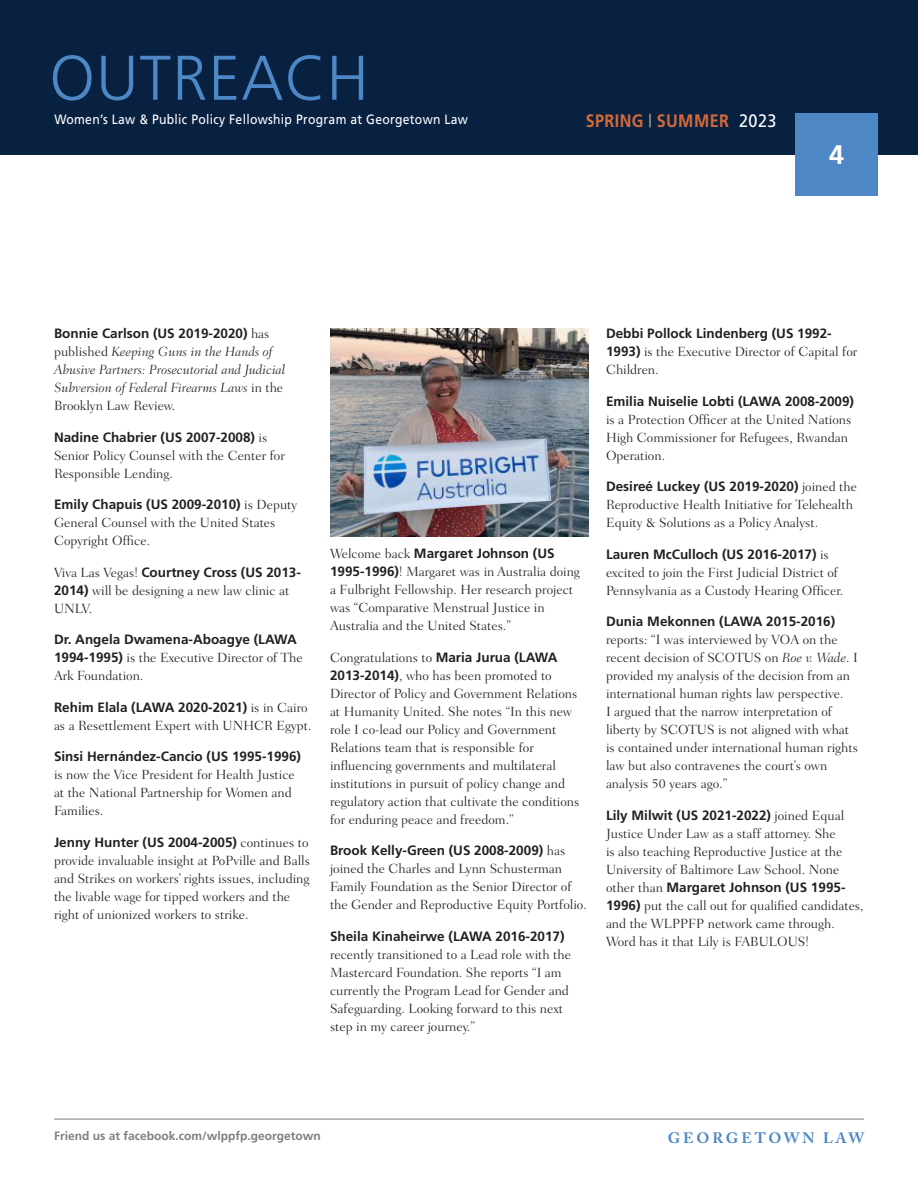
<style>
.page{position:relative;width:918px;height:1188px;background:#fff}
.page>*{position:absolute;margin:0;border:0;box-sizing:border-box;transform-origin:0 0}
.t1{font:300 63px "Frutiger LT Std";letter-spacing:.02em;color:#4d87c6}
.t2{font:700 27px "Frutiger LT Std";color:#fff}
.t3{font:700 18px "Frutiger LT Std";letter-spacing:.025em;color:#d56a37;scale:.9 1}
.t4{font:700 15px "Adobe Caslon Pro";letter-spacing:.19em;color:#4d87c6}
.body_text{font:300 13.5px/18px "Fairfield LT Std";color:#231f20}
.body_text-2{font:italic 300 13.5px/18px "Fairfield LT Std";color:#231f20}
.t5{font:13.5px "Frutiger LT Std";letter-spacing:.025em;color:#fff;scale:.9 1}
.t6{font:700 12px "Frutiger LT Std";color:#7e8083}
.s1{font-weight:400;color:#fff}
.s2{font-family:"Frutiger LT Std";font-weight:700;font-style:normal}
.s3{font-style:normal}
.s4{font-family:"Frutiger LT Std";font-weight:700}
.s5{font-style:italic}
</style>
<div class="page">
<div style="left:0;top:0;width:918px;height:155px;background:#082141"></div>
<div style="left:796px;top:113px;width:82px;height:82px;background:#4d87c6"></div>
<hr style="left:54px;top:1119px;width:810px;height:1px;background:#7e8083">
<img style="left:330px;top:329px;width:258px;height:207px">
<h1 class="t1" style="left:50px;top:42px;width:321px">OUTREACH</h1>
<p class="t5" style="left:54px;top:111px;width:461px">Women’s Law &amp; Public Policy Fellowship Program at Georgetown Law</p>
<h3 class="t3" style="left:586px;top:110px;width:213px">SPRING <sup>|</sup> SUMMER <span class="s1">2023</span></h3>
<h2 class="t2" style="left:829px;top:138px;width:17px">4</h2>
<p class="body_text-2" style="left:54px;top:325px;width:233px"><span class="s2">Bonnie Carlson (US 2019-2020)</span> <span class="s3">has published</span> Keeping Guns in the Hands of Abusive Partners: Prosecutorial and Judicial Subversion of Federal Firearms Laws <span class="s3">in the Brooklyn Law Review.</span></p>
<p class="body_text" style="left:54px;top:428px;width:232px"><span class="s4">Nadine Chabrier (US 2007-2008)</span> is<br>Senior Policy Counsel with the Center for<br>Responsible Lending.</p>
<p class="body_text" style="left:54px;top:496px;width:245px"><span class="s4">Emily Chapuis (US 2009-2010)</span> is Deputy<br>General Counsel with the United States<br>Copyright Office.</p>
<p class="body_text" style="left:54px;top:563px;width:248px">Viva Las Vegas! <span class="s4">Courtney Cross (US 2013-<br>2014)</span> will be designing a new law clinic at<br>UNLV.</p>
<p class="body_text" style="left:54px;top:631px;width:250px"><span class="s4">Dr. Angela Dwamena-Aboagye (LAWA<br>1994-1995)</span> is the Executive Director of The<br>Ark Foundation.</p>
<p class="body_text" style="left:54px;top:698px;width:259px"><span class="s4">Rehim Elala (LAWA 2020-2021)</span> is in Cairo as a Resettlement Expert with UNHCR Egypt.</p>
<p class="body_text" style="left:54px;top:748px;width:249px"><span class="s4">Sinsi Hernández-Cancio (US 1995-1996) </span>is now the Vice President for Health Justice at the National Partnership for Women and Families.</p>
<p class="body_text" style="left:54px;top:833px;width:257px"><span class="s4">Jenny Hunter (US 2004-2005)</span> continues to provide invaluable insight at PoPville and Balls and Strikes on workers’ rights issues, including the livable wage for tipped workers and the right of unionized workers to strike.</p>
<p class="body_text" style="left:330px;top:545px;width:251px">Welcome back <span class="s4">Margaret Johnson (US 1995-1996)</span>! Margaret was in Australia doing a Fulbright Fellowship. Her research project was “Comparative Menstrual Justice in Australia and the United States.”</p>
<p class="body_text" style="left:330px;top:648px;width:251px">Congratulations to <span class="s4">Maria Jurua (LAWA 2013-2014)</span>, who has been promoted to Director of Policy and Government Relations at Humanity United. She notes “In this new role I co-lead our Policy and Government Relations team that is responsible for influencing governments and multilateral institutions in pursuit of policy change and regulatory action that cultivate the conditions for enduring peace and freedom.”</p>
<p class="body_text" style="left:330px;top:842px;width:258px"><span class="s4">Brook Kelly-Green (US 2008-2009)</span> has joined the Charles and Lynn Schusterman Family Foundation as the Senior Director of the Gender and Reproductive Equity Portfolio.</p>
<p class="body_text" style="left:330px;top:927px;width:242px"><span class="s4">Sheila Kinaheirwe (LAWA 2016-2017) </span>recently transitioned to a Lead role with the Mastercard Foundation. She reports “I am currently the Program Lead for Gender and Safeguarding. Looking forward to this next step in my career journey.”</p>
<p class="body_text" style="left:606px;top:325px;width:253px"><span class="s4">Debbi Pollock Lindenberg (US 1992-<br>1993)</span> is the Executive Director of Capital for<br>Children.</p>
<p class="body_text" style="left:606px;top:392px;width:250px"><span class="s4">Emilia Nuiselie Lobti (LAWA 2008-2009) </span>is a Protection Officer at the United Nations High Commissioner for Refugees, Rwandan Operation.</p>
<p class="body_text" style="left:606px;top:478px;width:253px"><span class="s4">Desireé Luckey (US 2019-2020)</span> joined the<br>Reproductive Health Initiative for Telehealth<br>Equity &amp; Solutions as a Policy Analyst.</p>
<p class="body_text" style="left:606px;top:545px;width:239px"><span class="s4">Lauren McCulloch (US 2016-2017)</span> is excited to join the First Judicial District of<br>Pennsylvania as a Custody Hearing Officer.</p>
<p class="body_text" style="left:606px;top:613px;width:253px"><span class="s4">Dunia Mekonnen (LAWA 2015-2016) </span>reports: “I was interviewed by VOA on the recent decision of SCOTUS on <span class="s5">Roe v. Wade</span>. I provided my analysis of the decision from an international human rights law perspective.<br>I argued that the narrow interpretation of liberty by SCOTUS is not aligned with what is contained under international human rights law but also contravenes the court’s own analysis 50 years ago.”</p>
<p class="body_text" style="left:606px;top:806px;width:259px"><span class="s4">Lily Milwit (US 2021-2022)</span> joined Equal Justice Under Law as a staff attorney. She<br>is also teaching Reproductive Justice at the University of Baltimore Law School. None other than <span class="s4">Margaret Johnson (US 1995- 1996)</span> put the call out for qualified candidates, and the WLPPFP network came through.<br>Word has it that Lily is FABULOUS!</p>
<p class="t6" style="left:54px;top:1128px;width:268px">Friend us at facebook.com/wlppfp.georgetown</p>
<p class="t4" style="left:668px;top:1129px;width:198px">GEORGETOWN LAW</p>
</div>
